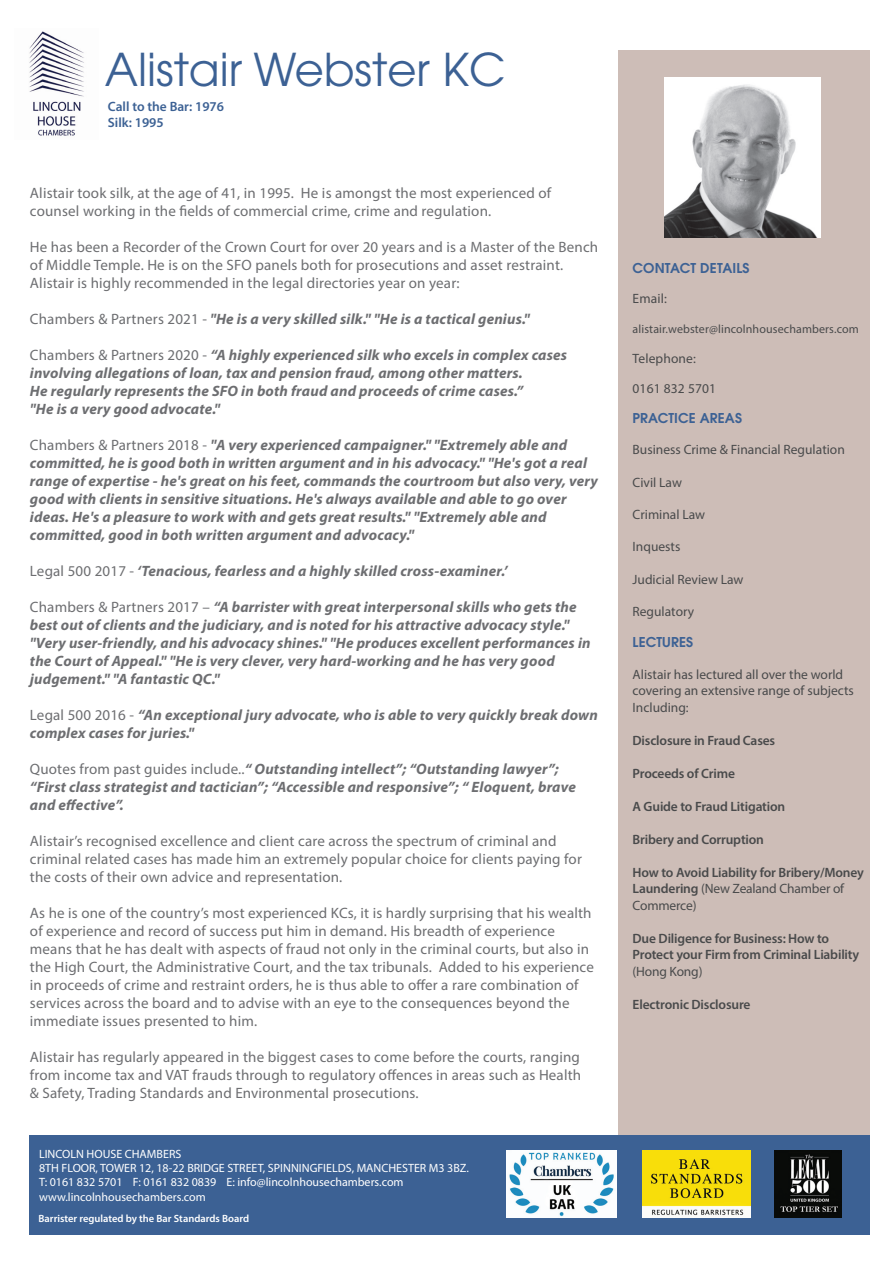
<style>
.page{position:relative;width:893px;height:1263px;background:#fff}
.page>*{position:absolute;margin:0;border:0;box-sizing:border-box;transform-origin:0 0}
.t1{font:45px "Avant Garde";color:#3c6194}
.t2{font:italic 700 15px/18px "Myriad Pro";letter-spacing:.01em;color:#6d6e71}
.t3{font:15px/18px "Myriad Pro";letter-spacing:.01em;color:#6d6e71}
.t4{font:600 13.5px/16.5px "Myriad Pro";letter-spacing:-.01em;color:#494a4b}
.t5{font:13.5px/16.5px "Myriad Pro";color:#494a4b}
.t6{font:600 13.5px "Avant Garde";letter-spacing:.01em;color:#3c6194}
.t7{font:600 13.5px/16.2px "Myriad Pro";color:#3c6194}
.t8{font:12px/14.4px "Myriad Pro";color:#fff}
.t9{font:12px "Myriad Pro";letter-spacing:.01em;color:#494a4b}
.t10{font:600 10.5px "Myriad Pro";color:#fff}
.s1{font-weight:400;font-style:normal}
.s2{font-weight:400}
</style>
<div class="page">
<div style="left:618px;top:51px;width:252px;height:1159px;background:#cdbdb7"></div>
<div style="left:29px;top:1136px;width:841px;height:99px;background:#3c6194"></div>
<img style="left:29px;top:31px;width:55px;height:105px">
<img style="left:665px;top:77px;width:156px;height:160px">
<img style="left:643px;top:1150px;width:107px;height:67px">
<img style="left:775px;top:1150px;width:67px;height:67px">
<img style="left:506px;top:1151px;width:110px;height:66px">
<p class="t1" style="left:105px;top:52px;width:402px">Alistair Webster KC</p>
<p class="t7" style="left:108px;top:100px;width:118px">Call to the Bar: 1976<br>Silk: 1995</p>
<p class="t3" style="left:30px;top:185px;width:523px">Alistair took silk, at the age of 41, in 1995. He is amongst the most experienced of counsel working in the fields of commercial crime, crime and regulation.</p>
<p class="t3" style="left:30px;top:239px;width:570px">He has been a Recorder of the Crown Court for over 20 years and is a Master of the Bench of Middle Temple. He is on the SFO panels both for prosecutions and asset restraint.<br>Alistair is highly recommended in the legal directories year on year:</p>
<p class="t2" style="left:30px;top:311px;width:501px"><span class="s1">Chambers &amp; Partners 2021 -</span> "He is a very skilled silk." "He is a tactical genius."</p>
<p class="t2" style="left:30px;top:347px;width:539px"><span class="s1">Chambers &amp; Partners 2020 -</span> “A highly experienced silk who excels in complex cases involving allegations of loan, tax and pension fraud, among other matters.<br>He regularly represents the SFO in both fraud and proceeds of crime cases.”<br>"He is a very good advocate."</p>
<p class="t2" style="left:30px;top:437px;width:570px"><span class="s1">Chambers &amp; Partners 2018 -</span> "A very experienced campaigner." "Extremely able and committed, he is good both in written argument and in his advocacy." "He's got a real range of expertise - he's great on his feet, commands the courtroom but also very, very good with clients in sensitive situations. He's always available and able to go over ideas. He's a pleasure to work with and gets great results." "Extremely able and committed, good in both written argument and advocacy."</p>
<p class="t2" style="left:30px;top:563px;width:479px"><span class="s1">Legal 500 2017 -</span> ‘Tenacious, fearless and a highly skilled cross-examiner.’</p>
<p class="t2" style="left:30px;top:599px;width:562px"><span class="s1">Chambers &amp; Partners 2017 –</span> “A barrister with great interpersonal skills who gets the best out of clients and the judiciary, and is noted for his attractive advocacy style." "Very user-friendly, and his advocacy shines." "He produces excellent performances in the Court of Appeal." "He is very clever, very hard-working and he has very good judgement." "A fantastic QC."</p>
<p class="t2" style="left:30px;top:707px;width:569px"><span class="s1">Legal 500 2016 -</span> ‘‘An exceptional jury advocate, who is able to very quickly break down complex cases for juries."</p>
<p class="t2" style="left:30px;top:761px;width:548px"><span class="s1">Quotes from past guides include..</span>“ Outstanding intellect”; “Outstanding lawyer”; “First class strategist and tactician”; “Accessible and responsive”; “ Eloquent, brave and effective”.</p>
<p class="t3" style="left:30px;top:833px;width:553px">Alistair’s recognised excellence and client care across the spectrum of criminal and criminal related cases has made him an extremely popular choice for clients paying for the costs of their own advice and representation.</p>
<p class="t3" style="left:30px;top:905px;width:565px">As he is one of the country’s most experienced KCs, it is hardly surprising that his wealth of experience and record of success put him in demand. His breadth of experience means that he has dealt with aspects of fraud not only in the criminal courts, but also in the High Court, the Administrative Court, and the tax tribunals. Added to his experience in proceeds of crime and restraint orders, he is thus able to offer a rare combination of services across the board and to advise with an eye to the consequences beyond the immediate issues presented to him.</p>
<p class="t3" style="left:30px;top:1049px;width:553px;text-align:justify">Alistair has regularly appeared in the biggest cases to come before the courts, ranging from income tax and VAT frauds through to regulatory offences in areas such as Health &amp; Safety, Trading Standards and Environmental prosecutions.</p>
<p class="t8" style="left:39px;top:1147px;width:431px">LINCOLN HOUSE CHAMBERS<br>8TH FLOOR, TOWER 12, 18-22 BRIDGE STREET, SPINNINGFIELDS, MANCHESTER M3 3BZ.<br>T: 0161 832 5701 F: 0161 832 0839 E: info@lincolnhousechambers.com www.lincolnhousechambers.com</p>
<p class="t10" style="left:39px;top:1214px;width:212px">Barrister regulated by the Bar Standards Board</p>
<p class="t6" style="left:633px;top:263px;width:119px">CONTACT DETAILS</p>
<p class="t5" style="left:633px;top:291px;width:36px">Email:</p>
<p class="t9" style="left:633px;top:324px;width:228px">alistair.webster@lincolnhousechambers.com</p>
<p class="t5" style="left:633px;top:351px;width:65px">Telephone:</p>
<p class="t5" style="left:633px;top:381px;width:85px">0161 832 5701</p>
<p class="t6" style="left:633px;top:413px;width:111px">PRACTICE AREAS</p>
<p class="t5" style="left:633px;top:442px;width:214px">Business Crime &amp; Financial Regulation</p>
<p class="t5" style="left:633px;top:475px;width:51px">Civil Law</p>
<p class="t5" style="left:633px;top:507px;width:74px">Criminal Law</p>
<p class="t5" style="left:633px;top:540px;width:49px">Inquests</p>
<p class="t5" style="left:633px;top:572px;width:112px">Judicial Review Law</p>
<p class="t5" style="left:633px;top:604px;width:63px">Regulatory</p>
<p class="t6" style="left:633px;top:637px;width:62px">LECTURES</p>
<p class="t5" style="left:633px;top:667px;width:223px">Alistair has lectured all over the world covering an extensive range of subjects<br>Including:</p>
<p class="t4" style="left:633px;top:733px;width:144px">Disclosure in Fraud Cases</p>
<p class="t4" style="left:633px;top:766px;width:104px">Proceeds of Crime</p>
<p class="t4" style="left:633px;top:799px;width:154px">A Guide to Fraud Litigation</p>
<p class="t4" style="left:633px;top:832px;width:133px">Bribery and Corruption</p>
<p class="t4" style="left:633px;top:865px;width:233px">How to Avoid Liability for Bribery/Money<br>Laundering <span class="s2">(New Zealand Chamber of<br>Commerce)</span></p>
<p class="t4" style="left:633px;top:931px;width:228px">Due Diligence for Business: How to<br>Protect your Firm from Criminal Liability <span class="s2">(Hong Kong)</span></p>
<p class="t4" style="left:633px;top:997px;width:119px">Electronic Disclosure</p>
</div>
